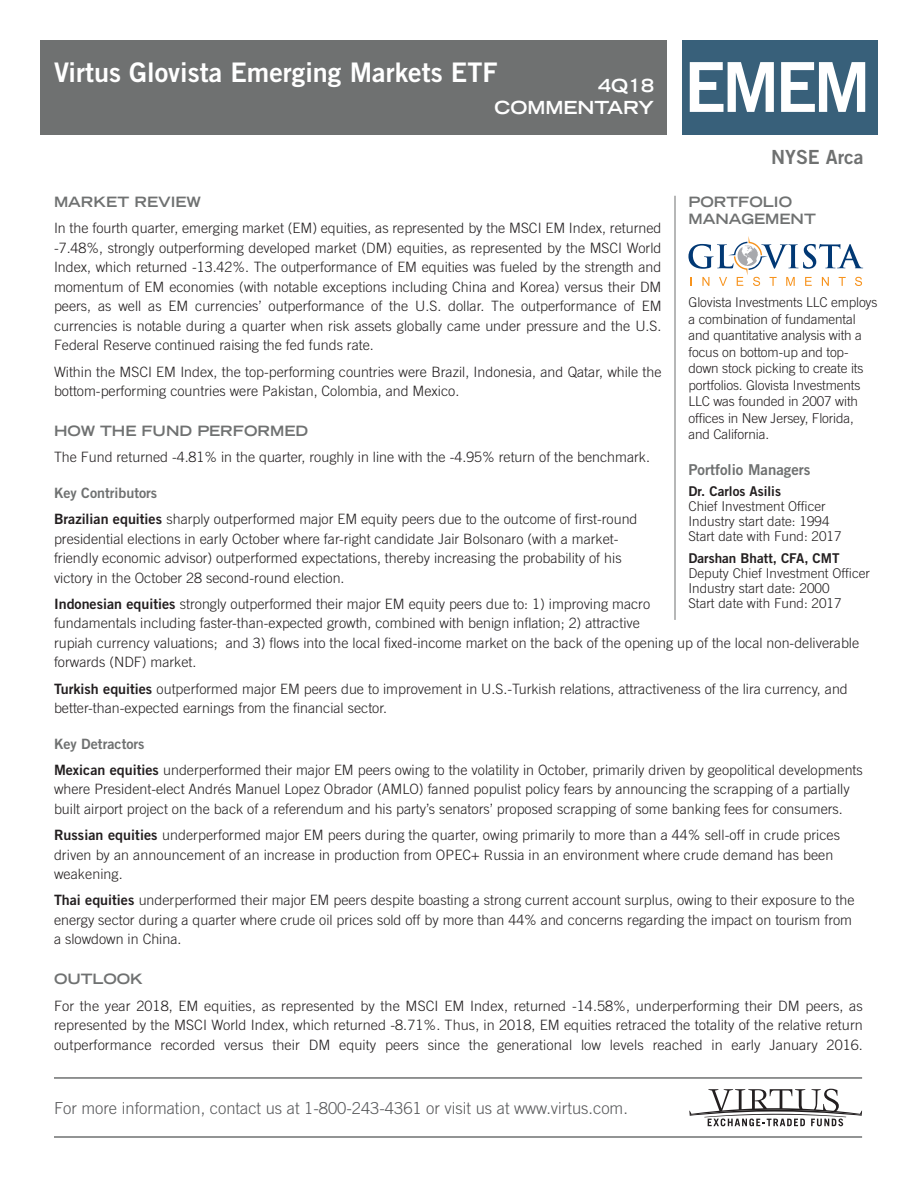
<style>
.page{position:relative;width:918px;height:1188px;background:#fff}
.page>*{position:absolute;margin:0;border:0;box-sizing:border-box;transform-origin:0 0}
.t1{font:69px "Trade Gothic LT Std Bd 2";color:#fff}
.t2{font:27px "Trade Gothic Bold Two";color:#fff}
.t3{font:19.5px "Trade Gothic LT Std Bd 2";color:#6f7171}
.t4{font:700 expanded 18px "Trade Gothic LH";color:#fff}
.t5{font:300 16.5px "Trade Gothic LT Std";color:#57585a}
.t6{font:15px "Trade Gothic LT Std Bd 2";color:#6f7171}
.t7{font:300 14.25px/19.5px "Trade Gothic";color:#231f20}
.t8{font:300 14.25px/19.5px "Trade Gothic LT Std";letter-spacing:.005em;color:#231f20;text-align:justify}
.t9{font:700 expanded 14.25px/17.1px "Trade Gothic LH";color:#6f7171}
.t10{font:14.25px "Trade Gothic LT Std Bd 2";color:#6f7171}
.t11{font:300 13.5px/16.5px "Trade Gothic";letter-spacing:-.01em;color:#231f20}
.t12{font:300 13.5px/15px "Trade Gothic LT Std";color:#231f20}
.t13{font:13.5px "Trade Gothic LT Std Bd 2";color:#231f20}
.s1{font-family:"Trade Gothic Bold Two";font-weight:400}
</style>
<div class="page">
<div style="left:682px;top:40px;width:196px;height:95px;background:#38607a"></div>
<div style="left:40px;top:40px;width:627px;height:95px;background:#6f7171"></div>
<svg style="left:688px;top:236px;width:175px;height:50px"></svg>
<hr style="left:675px;top:196px;width:1px;height:424px;background:#6f7171">
<svg style="left:689px;top:1089px;width:173px;height:37px"></svg>
<hr style="left:54px;top:1077px;width:808px;height:2px;background:#6f7171">
<hr style="left:54px;top:1136px;width:808px;height:2px;background:#6f7171">
<h2 class="t2" style="left:54px;top:55px;width:445px">Virtus Glovista Emerging Markets ETF</h2>
<p class="t4" style="left:598px;top:74px;width:57px">4Q18</p>
<p class="t4" style="left:494px;top:95px;width:161px">COMMENTARY</p>
<h1 class="t1" style="left:684px;top:45px;width:188px">EMEM</h1>
<h3 class="t3" style="left:771px;top:145px;width:94px">NYSE Arca</h3>
<p class="t9" style="left:688px;top:193px;width:129px">PORTFOLIO<br>MANAGEMENT</p>
<p class="t9" style="left:54px;top:193px;width:149px">MARKET REVIEW</p>
<p class="t7" style="left:54px;top:218px;width:609px;text-align:justify">In the fourth quarter, emerging market (EM) equities, as represented by the MSCI EM Index, returned -7.48%, strongly outperforming developed market (DM) equities, as represented by the MSCI World Index, which returned -13.42%. The outperformance of EM equities was fueled by the strength and momentum of EM economies (with notable exceptions including China and Korea) versus their DM peers, as well as EM currencies’ outperformance of the U.S. dollar. The outperformance of EM currencies is notable during a quarter when risk assets globally came under pressure and the U.S.<br>Federal Reserve continued raising the fed funds rate.</p>
<p class="t7" style="left:54px;top:362px;width:609px">Within the MSCI EM Index, the top-performing countries were Brazil, Indonesia, and Qatar, while the bottom-performing countries were Pakistan, Colombia, and Mexico.</p>
<p class="t9" style="left:54px;top:422px;width:256px">HOW THE FUND PERFORMED</p>
<p class="t7" style="left:54px;top:447px;width:598px">The Fund returned -4.81% in the quarter, roughly in line with the -4.95% return of the benchmark.</p>
<p class="t10" style="left:54px;top:484px;width:105px">Key Contributors</p>
<p class="t7" style="left:54px;top:509px;width:585px"><span class="s1">Brazilian equities</span> sharply outperformed major EM equity peers due to the outcome of first-round presidential elections in early October where far-right candidate Jair Bolsonaro (with a market&shy;friendly economic advisor) outperformed expectations, thereby increasing the probability of his victory in the October 28 second-round election.</p>
<p class="t7" style="left:54px;top:594px;width:807px"><span class="s1">Indonesian equities</span> strongly outperformed their major EM equity peers due to: 1) improving macro<br>fundamentals including faster-than-expected growth, combined with benign inflation; 2) attractive<br>rupiah currency valuations; and 3) flows into the local fixed-income market on the back of the opening up of the local non-deliverable forwards (NDF) market.</p>
<p class="t7" style="left:54px;top:679px;width:795px"><span class="s1">Turkish equities</span> outperformed major EM peers due to improvement in U.S.-Turkish relations, attractiveness of the lira currency, and better-than-expected earnings from the financial sector.</p>
<p class="t10" style="left:54px;top:735px;width:92px">Key Detractors</p>
<p class="t7" style="left:54px;top:760px;width:810px"><span class="s1">Mexican equities</span> underperformed their major EM peers owing to the volatility in October, primarily driven by geopolitical developments where President-elect Andrés Manuel Lopez Obrador (AMLO) fanned populist policy fears by announcing the scrapping of a partially built airport project on the back of a referendum and his party’s senators’ proposed scrapping of some banking fees for consumers.</p>
<p class="t7" style="left:54px;top:825px;width:788px"><span class="s1">Russian equities</span> underperformed major EM peers during the quarter, owing primarily to more than a 44% sell-off in crude prices driven by an announcement of an increase in production from OPEC+ Russia in an environment where crude demand has been weakening.</p>
<p class="t7" style="left:54px;top:890px;width:802px"><span class="s1">Thai equities</span> underperformed their major EM peers despite boasting a strong current account surplus, owing to their exposure to the energy sector during a quarter where crude oil prices sold off by more than 44% and concerns regarding the impact on tourism from a slowdown in China.</p>
<p class="t9" style="left:54px;top:970px;width:90px">OUTLOOK</p>
<p class="t8" style="left:54px;top:996px;width:810px">For the year 2018, EM equities, as represented by the MSCI EM Index, returned -14.58%, underperforming their DM peers, as represented by the MSCI World Index, which returned -8.71%. Thus, in 2018, EM equities retraced the totality of the relative return outperformance recorded versus their DM equity peers since the generational low levels reached in early January 2016.</p>
<p class="t11" style="left:688px;top:294px;width:191px">Glovista Investments LLC employs a combination of fundamental and quantitative analysis with a focus on bottom-up and top&shy;down stock picking to create its portfolios. Glovista Investments<br>LLC was founded in 2007 with offices in New Jersey, Florida, and California.</p>
<p class="t6" style="left:688px;top:460px;width:124px">Portfolio Managers</p>
<p class="t13" style="left:688px;top:483px;width:94px">Dr. Carlos Asilis</p>
<p class="t12" style="left:688px;top:499px;width:155px">Chief Investment Officer<br>Industry start date: 1994<br>Start date with Fund: 2017</p>
<p class="t13" style="left:688px;top:550px;width:153px">Darshan Bhatt, CFA, CMT</p>
<p class="t12" style="left:688px;top:566px;width:183px">Deputy Chief Investment Officer<br>Industry start date: 2000<br>Start date with Fund: 2017</p>
<p class="t5" style="left:54px;top:1098px;width:575px">For more information, contact us at 1-800-243-4361 or visit us at www.virtus.com.</p>
</div>
